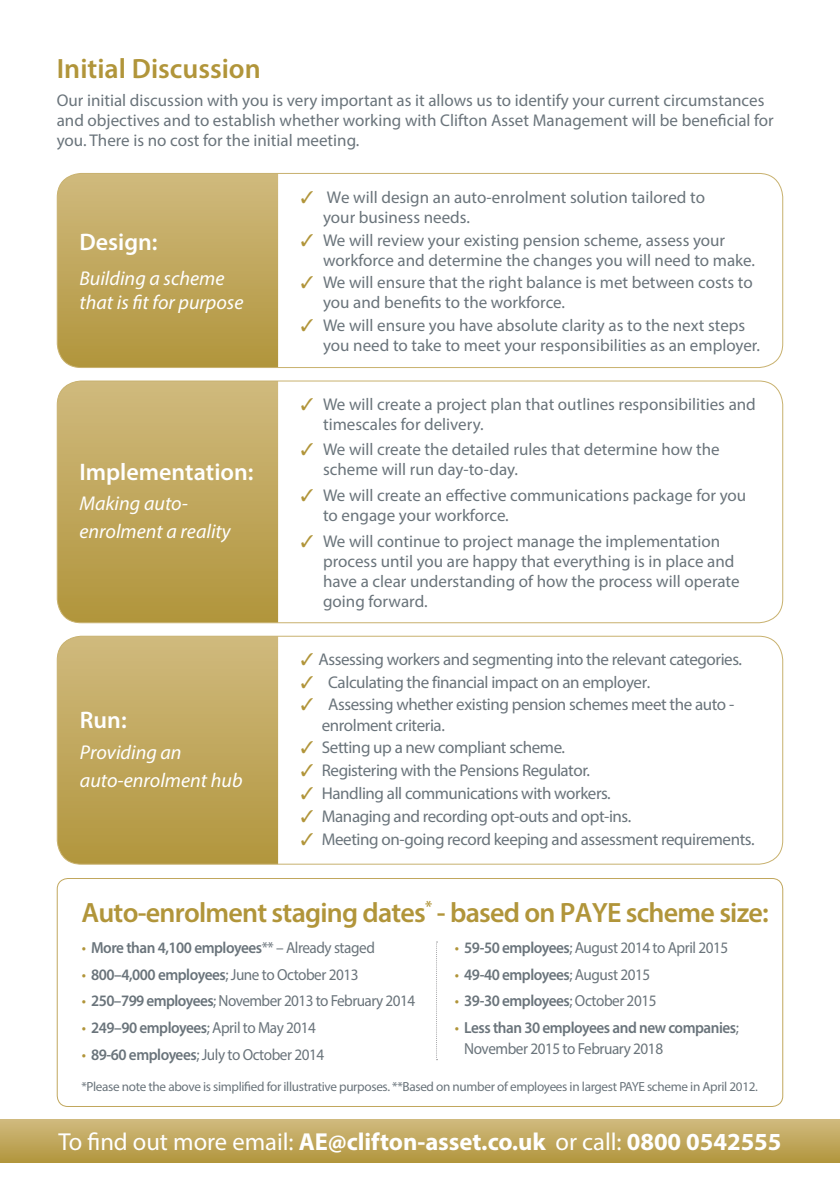
<style>
.page{position:relative;width:840px;height:1191px;background:#fff}
.page>*{position:absolute;margin:0;border:0;box-sizing:border-box;transform-origin:0 0}
.t1{font:600 28px "Myriad Pro";letter-spacing:-.025em;color:#b1953a}
.t2{font:600 28px "Myriad Pro";color:#b1953a}
.t3{font:700 24.6px "Myriad Pro";color:#fff}
.t4{font:600 24px "Myriad Pro";color:#fff}
.t5{font:italic 20px/24px "Myriad Pro";color:#fff}
.t6{font:17px/20px "Myriad Pro";color:#6a747b}
.t7{font:17px/20.4px "Myriad Pro";letter-spacing:-.025em;color:#6a747b}
.t8{font:600 16px/21px "Myriad Pro";letter-spacing:-.03em;color:#6a747b;scale:.95 1}
.t9{font:16px "Myriad Pro";letter-spacing:-.03em;color:#6a747b;scale:.95 1}
.t10{font:13.2px "Myriad Pro";letter-spacing:-.025em;color:#6a747b}
.s1{color:#b1953a}
.s2{font-weight:400;color:#b1953a}
.s3{font-weight:400}
.s4{font-weight:600}
</style>
<div class="page">
<div style="left:0;top:1119px;width:839px;height:43px;background:linear-gradient(to bottom,#d1ba7f,#b2963e)"></div>
<svg style="left:57px;top:173px;width:221px;height:194px;background:#c0a75d"></svg>
<div style="left:57px;top:173px;width:725px;height:195px;border:1px solid #c8b16e;border-radius:24px"></div>
<svg style="left:57px;top:382px;width:221px;height:241px;background:#c0a85e"></svg>
<div style="left:57px;top:380px;width:725px;height:243px;border:1px solid #c8b16e;border-radius:24px"></div>
<svg style="left:57px;top:637px;width:221px;height:227px;background:#c1a85e"></svg>
<div style="left:57px;top:635px;width:725px;height:229px;border:1px solid #c8b16e;border-radius:24px"></div>
<div style="left:57px;top:878px;width:725px;height:229px;border:1px solid #c1a75d;border-radius:11px"></div>
<svg style="left:436px;top:941px;width:1px;height:119px"></svg>
<h1 class="t2" style="left:57px;top:50px;width:205px">Initial Discussion</h1>
<p class="t6" style="left:57px;top:90px;width:718px">Our initial discussion with you is very important as it allows us to identify your current circumstances and objectives and to establish whether working with Clifton Asset Management will be beneficial for you. There is no cost for the initial meeting.</p>
<h3 class="t4" style="left:79px;top:226px;width:79px">Design:</h3>
<p class="t5" style="left:79px;top:266px;width:165px">Building a scheme that is fit for purpose</p>
<h3 class="t4" style="left:79px;top:456px;width:175px">Implementation:</h3>
<p class="t5" style="left:79px;top:489px;width:153px;line-height:28.4px">Making auto&shy;enrolment a reality</p>
<h3 class="t4" style="left:80px;top:705px;width:48px">Run:</h3>
<p class="t5" style="left:80px;top:737px;width:164px;line-height:28px">Providing an auto-enrolment hub</p>
<p class="t6" style="left:323px;top:187px;width:383px;line-height:19.4px;text-indent:-22px"><span class="s1">✓</span> We will design an auto-enrolment solution tailored to your business needs.</p>
<p class="t6" style="left:323px;top:229px;width:433px;text-indent:-22px"><span class="s1">✓</span> We will review your existing pension scheme, assess your workforce and determine the changes you will need to make.</p>
<p class="t6" style="left:323px;top:272px;width:431px;text-indent:-22px"><span class="s1">✓</span> We will ensure that the right balance is met between costs to you and benefits to the workforce.</p>
<p class="t6" style="left:323px;top:315px;width:438px;text-indent:-22px"><span class="s1">✓</span> We will ensure you have absolute clarity as to the next steps you need to take to meet your responsibilities as an employer.</p>
<p class="t6" style="left:323px;top:393px;width:434px;text-indent:-22px"><span class="s1">✓</span> We will create a project plan that outlines responsibilities and timescales for delivery.</p>
<p class="t6" style="left:323px;top:439px;width:398px;text-indent:-22px"><span class="s1">✓</span> We will create the detailed rules that determine how the scheme will run day-to-day.</p>
<p class="t6" style="left:323px;top:485px;width:424px;text-indent:-22px"><span class="s1">✓</span> We will create an effective communications package for you to engage your workforce.</p>
<p class="t6" style="left:323px;top:530px;width:418px;text-indent:-22px"><span class="s1">✓</span> We will continue to project manage the implementation process until you are happy that everything is in place and have a clear understanding of how the process will operate going forward.</p>
<p class="t7" style="left:300px;top:648px;width:442px"><span class="s1">✓</span> Assessing workers and segmenting into the relevant categories.</p>
<p class="t7" style="left:300px;top:671px;width:351px"><span class="s1">✓</span> Calculating the financial impact on an employer.</p>
<p class="t7" style="left:321px;top:694px;width:414px;text-indent:-21px"><span class="s1">✓</span> Assessing whether existing pension schemes meet the auto - enrolment criteria.</p>
<p class="t7" style="left:300px;top:737px;width:266px"><span class="s1">✓</span> Setting up a new compliant scheme.</p>
<p class="t7" style="left:300px;top:760px;width:290px"><span class="s1">✓</span> Registering with the Pensions Regulator.</p>
<p class="t7" style="left:300px;top:783px;width:311px"><span class="s1">✓</span> Handling all communications with workers.</p>
<p class="t7" style="left:300px;top:805px;width:332px"><span class="s1">✓</span> Managing and recording opt-outs and opt-ins.</p>
<p class="t7" style="left:300px;top:828px;width:455px"><span class="s1">✓</span> Meeting on-going record keeping and assessment requirements.</p>
<h1 class="t1" style="left:81px;top:894px;width:688px">Auto-enrolment staging dates<sup>*</sup> - based on PAYE scheme size:</h1>
<p class="t8" style="left:82px;top:936px;width:310px"><span class="s2">•</span> More than 4,100 employees<span class="s3">** – Already staged</span></p>
<p class="t8" style="left:82px;top:963px;width:293px"><span class="s2">•</span> 800–4,000 employees<span class="s3">; June to October 2013</span></p>
<p class="t9" style="left:82px;top:991px;width:352px"><span class="s1">•</span> <span class="s4">250–799 employees</span>; November 2013 to February 2014</p>
<p class="t8" style="left:82px;top:1016px;width:248px"><span class="s2">•</span> 249–90 employees<span class="s3">; April to May 2014</span></p>
<p class="t9" style="left:82px;top:1044px;width:256px"><span class="s1">•</span> <span class="s4">89-60 employees</span>; July to October 2014</p>
<p class="t9" style="left:454px;top:937px;width:289px"><span class="s1">•</span> <span class="s4">59-50 employees</span>; August 2014 to April 2015</p>
<p class="t8" style="left:454px;top:963px;width:207px"><span class="s2">•</span> 49-40 employees<span class="s3">; August 2015</span></p>
<p class="t8" style="left:454px;top:990px;width:213px"><span class="s2">•</span> 39-30 employees<span class="s3">; October 2015</span></p>
<p class="t8" style="left:464px;top:1016px;width:290px;text-indent:-9px"><span class="s2">•</span> Less than 30 employees and new companies<span class="s3">;<br>November 2015 to February 2018</span></p>
<p class="t10" style="left:81px;top:1078px;width:677px">*Please note the above is simplified for illustrative purposes. **Based on number of employees in largest PAYE scheme in April 2012.</p>
<h2 class="t3" style="left:58px;top:1126px;width:724px"><span class="s3">To find out more email:</span> AE@clifton-asset.co.uk <span class="s3">or call:</span> 0800 0542555</h2>
</div>
